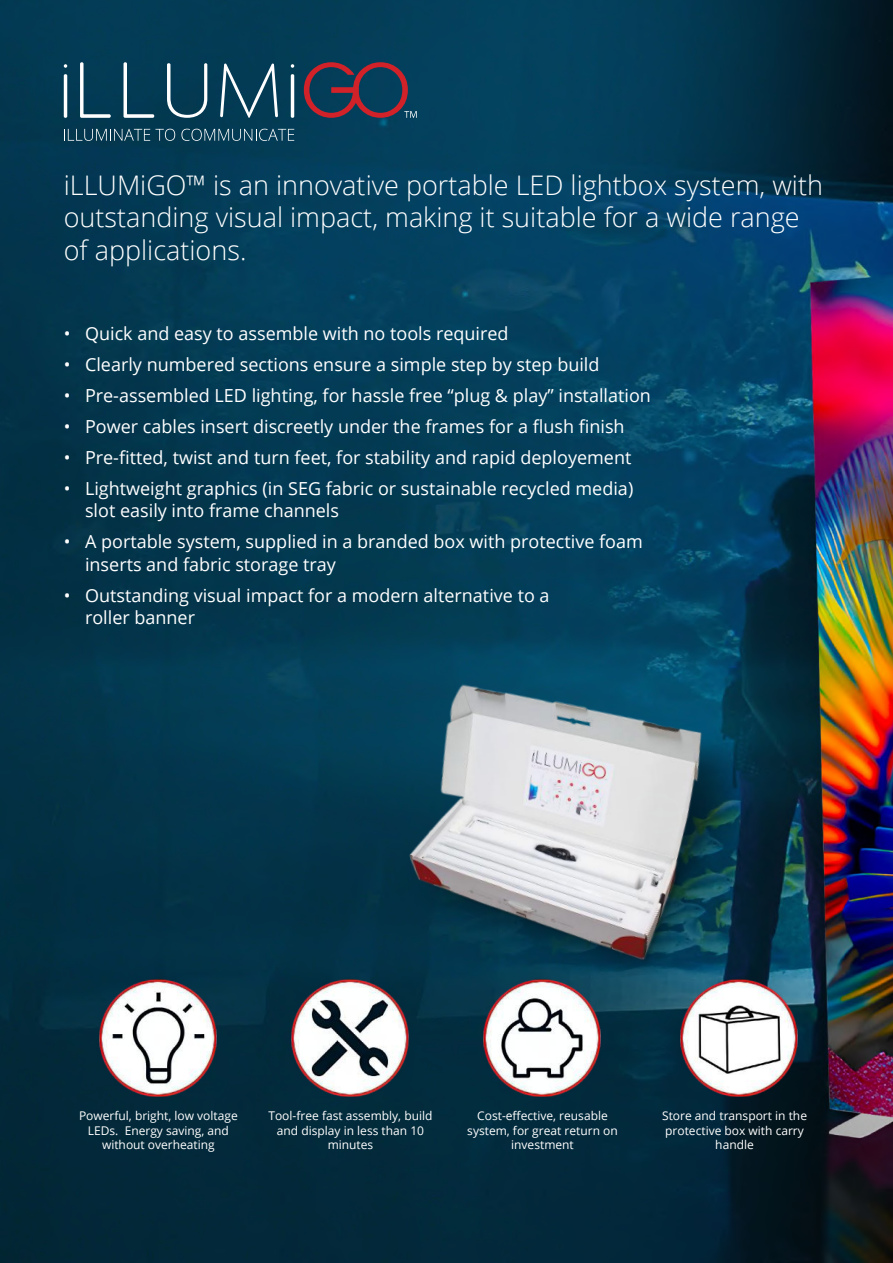
<style>
.page{position:relative;width:893px;height:1263px;background:#fff}
.page>*{position:absolute;margin:0;border:0;box-sizing:border-box;transform-origin:0 0}
.t1{font:300 27px/32.4px "Open Sans";color:#fff}
.t2{font:18px/22.5px "Open Sans";color:#fff}
.t3{font:12px/14.4px "Open Sans";color:#fff;text-align:center}
</style>
<div class="page">
<img style="left:0;top:0;width:893px;height:1263px">
<img style="left:289px;top:977px;width:123px;height:123px">
<img style="left:97px;top:977px;width:123px;height:123px">
<img style="left:677px;top:997px;width:123px;height:103px">
<img style="left:480px;top:997px;width:123px;height:103px">
<svg style="left:64px;top:129px;width:111px;height:12px"></svg>
<svg style="left:181px;top:129px;width:113px;height:12px"></svg>
<svg style="left:304px;top:62px;width:113px;height:56px;background:#3a374e"></svg>
<svg style="left:167px;top:63px;width:40px;height:55px;background:#315e72"></svg>
<hr style="left:64px;top:74px;width:3px;height:44px;background:#fff;border-radius:2px">
<svg style="left:64px;top:64px;width:3px;height:4px"></svg>
<svg style="left:80px;top:62px;width:31px;height:56px;background:#2c5b70"></svg>
<svg style="left:124px;top:62px;width:30px;height:56px;background:#2a586e"></svg>
<hr style="left:291px;top:74px;width:3px;height:44px;background:#fff;border-radius:2px">
<svg style="left:291px;top:64px;width:3px;height:4px"></svg>
<svg style="left:220px;top:64px;width:58px;height:54px;background:#336075"></svg>
<img style="left:367px;top:635px;width:450px;height:362px">
<h1 class="t1" style="left:64px;top:168px;width:761px">iLLUMiGO™ is an innovative portable LED lightbox system, with outstanding visual impact, making it suitable for a wide range of applications.</h1>
<p class="t2" style="left:64px;top:321px;width:446px">• Quick and easy to assemble with no tools required</p>
<p class="t2" style="left:64px;top:352px;width:537px">• Clearly numbered sections ensure a simple step by step build</p>
<p class="t2" style="left:64px;top:383px;width:589px">• Pre-assembled LED lighting, for hassle free “plug &amp; play” installation</p>
<p class="t2" style="left:64px;top:414px;width:562px">• Power cables insert discreetly under the frames for a flush finish</p>
<p class="t2" style="left:64px;top:445px;width:569px">• Pre-fitted, twist and turn feet, for stability and rapid deployement</p>
<p class="t2" style="left:85px;top:476px;width:550px;text-indent:-21px">• Lightweight graphics (in SEG fabric or sustainable recycled media) slot easily into frame channels</p>
<p class="t2" style="left:85px;top:530px;width:559px;text-indent:-21px">• A portable system, supplied in a branded box with protective foam inserts and fabric storage tray</p>
<p class="t2" style="left:85px;top:583px;width:466px;text-indent:-21px">• Outstanding visual impact for a modern alternative to a roller banner</p>
<p class="t3" style="left:79px;top:1108px;width:160px">Powerful, bright, low voltage<br>LEDs. Energy saving, and without overheating</p>
<p class="t3" style="left:268px;top:1108px;width:166px">Tool-free fast assembly, build and display in less than 10 minutes</p>
<p class="t3" style="left:467px;top:1108px;width:152px">Cost-effective, reusable system, for great return on investment</p>
<p class="t3" style="left:662px;top:1108px;width:146px">Store and transport in the protective box with carry handle</p>
</div>
